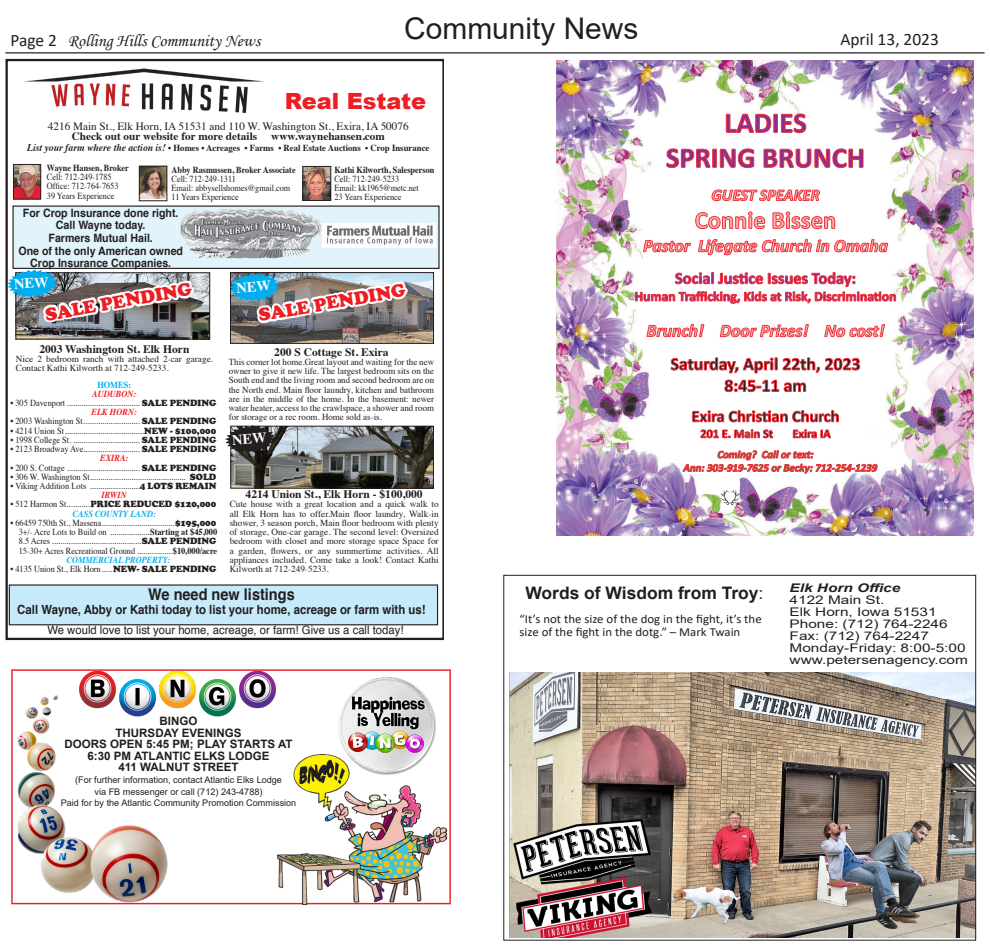
<style>
.page{position:relative;width:990px;height:945px;background:#fff}
.page>*{position:absolute;margin:0;border:0;box-sizing:border-box;transform-origin:0 0}
.t1{font:29.88px "Arial";color:#231f20}
.t2{font:900 22.38px "Arial";color:#ee1d23}
.t3{font:900 18.5px "Cooper";color:#ee1d23}
.t4{font:17.38px "Monotype Corsiva";color:#231f20}
.t5{font:17.38px "Calibri";color:#231f20}
.t6{font:700 17.25px "Arial";color:#231f20}
.t7{font:700 16.12px "Helvetica";color:#231f20;scale:.9 1}
.t8{font:700 12.62px "Helvetica";color:#231f20;scale:.9 1}
.t9{font:12.25px/13.4px "Calibri";color:#231f20;scale:1.05 1}
.t10{font:11.88px "Arial";color:#231f20;scale:1.29 1}
.t11{font:italic 700 11.88px "Arial";color:#231f20;scale:1.29 1}
.t12{font:700 11.62px/11.6px "Arial";color:#231f20;text-align:center}
.t13{font:700 11.5px/12.6px "Helvetica";color:#231f20;text-align:center;scale:.92 1}
.t14{font:700 11.5px "Times";color:#231f20}
.t15{font:11.5px "Helvetica";color:#231f20}
.t16{font:11.12px/10.4px "Times";color:#231f20}
.t17{font:700 11.12px "Times";color:#231f20}
.t18{font:9.25px/9.2px "Times";color:#231f20;text-align:center;scale:.9 1}
.t19{font:9.25px/9.2px "Times";color:#231f20;text-align:justify}
.t20{font:9.25px/9.2px "Times";color:#231f20;scale:.89 1}
.t21{font:700 9.25px "Times";color:#231f20;scale:.94 1}
.t22{font:italic 700 9.25px "Times";color:#00aeef;scale:.9 1}
.t23{font:italic 700 9.25px/9.2px "Times";color:#ee1d23;text-align:center;scale:.9 1}
.t24{font:9.12px "Arial";color:#231f20}
.s1{font-family:"Calibri"}
.s2{font-weight:700}
.s3{font-style:italic;font-size:10.25px}
.s4{font-style:normal;color:#00aeef}
.s5{font-family:"Cooper";font-weight:900}
.s6{font-weight:700;font-style:italic;color:#ee1d23}
.s7{font-weight:700;font-style:italic;color:#00aeef}
.s8{font-weight:400}
</style>
<div class="page">
<hr style="left:5px;top:52px;width:980px;height:1px;background:#231f20">
<img style="left:557px;top:60px;width:416px;height:476px">
<img style="left:11px;top:695px;width:163px;height:210px">
<img style="left:78px;top:671px;width:198px;height:48px">
<div style="left:11px;top:669px;width:440px;height:235px;border:1px solid #ee1d23"></div>
<svg style="left:6px;top:59px;width:438px;height:581px"></svg>
<img style="left:198px;top:274px;width:10px;height:63px">
<img style="left:412px;top:274px;width:20px;height:68px">
<img style="left:15px;top:166px;width:24px;height:21px">
<div style="left:13px;top:164px;width:28px;height:35px;border:1px solid #231f20"></div>
<img style="left:141px;top:168px;width:24px;height:19px">
<div style="left:139px;top:166px;width:28px;height:35px;border:1px solid #231f20"></div>
<img style="left:305px;top:168px;width:24px;height:20px">
<div style="left:303px;top:166px;width:28px;height:35px;border:1px solid #231f20"></div>
<div style="left:13px;top:206px;width:426px;height:62px;background:#e1f4fc"></div>
<img style="left:412px;top:223px;width:24px;height:25px">
<img style="left:198px;top:208px;width:31px;height:51px">
<div style="left:9px;top:585px;width:429px;height:40px;background:#c6eafa"></div>
<div style="left:9px;top:584px;width:429px;height:41px;border:1px solid #231f20"></div>
<img style="left:232px;top:428px;width:200px;height:58px">
<div style="left:230px;top:426px;width:204px;height:62px;border:1px solid #231f20"></div>
<img style="left:18px;top:66px;width:253px;height:48px">
<img style="left:42px;top:83px;width:98px;height:26px">
<img style="left:277px;top:755px;width:170px;height:149px">
<img style="left:338px;top:677px;width:99px;height:98px;border-radius:48px">
<img style="left:509px;top:672px;width:465px;height:265px">
<img style="left:828px;top:809px;width:126px;height:122px">
<img style="left:822px;top:821px;width:94px;height:108px">
<img style="left:644px;top:855px;width:111px;height:71px">
<img style="left:722px;top:491px;width:17px;height:13px">
<svg style="left:225px;top:425px;width:50px;height:28px"></svg>
<svg style="left:229px;top:188px;width:183px;height:177px"></svg>
<svg style="left:7px;top:187px;width:191px;height:177px"></svg>
<p class="t1" style="left:404px;top:8px;width:236px">Community News</p>
<h3 class="t4" style="left:10px;top:31px;width:251px"><span class="s1">Page 2</span> Rolling Hills Community News</h3>
<h3 class="t5" style="left:840px;top:27px;width:100px">April 13, 2023</h3>
<p class="t2" style="left:285px;top:84px;width:143px">Real Estate</p>
<p class="t16" style="left:72px;top:120px;width:339px;text-indent:-24px">4216 Main St., Elk Horn, IA 51531 and 110 W. Washington St., Exira, IA 50076<br><span class="s2">Check out our website for more details</span></p>
<p class="t17" style="left:271px;top:126px;width:115px">www.waynehansen.com</p>
<p class="t21" style="left:27px;top:139px;width:429px"><span class="s3">List your farm where the action is!</span> • Homes • Acreages • Farms • Real Estate Auctions • Crop Insurance</p>
<p class="t20" style="left:47px;top:162px;width:94px"><span class="s2">Wayne Hansen, Broker<br></span>Cell: 712-249-1785<br>Office: 712-764-7653<br>39 Years Experience</p>
<p class="t20" style="left:172px;top:164px;width:141px"><span class="s2">Abby Rasmussen, Broker Associate<br></span>Cell: 712-249-1311<br>Email: abbysellshomes@gmail.com<br>11 Years Experience</p>
<p class="t20" style="left:334px;top:164px;width:114px"><span class="s2">Kathi Kilworth, Salesperson<br></span>Cell: 712-249-5233<br>Email: kk1965@metc.net<br>23 Years Experience</p>
<p class="t13" style="left:18px;top:206px;width:180px">For Crop Insurance done right.<br>Call Wayne today.<br>Farmers Mutual Hail.<br>One of the only American owned<br>Crop Insurance Companies.</p>
<p class="t3" style="left:43px;top:304px;width:150px;rotate:-10deg">SALE PENDING</p>
<p class="t14" style="left:39px;top:338px;width:152px">2003 Washington St. Elk Horn</p>
<p class="t19" style="left:16px;top:354px;width:199px">Nice 2 bedroom ranch with attached 2-car garage.<br>Contact Kathi Kilworth at 712-249-5233.</p>
<p class="t23" style="left:92px;top:379px;width:50px"><span class="s4">HOMES:<br></span>AUDUBON:</p>
<p class="t18" style="left:10px;top:397px;width:230px">• 305 Davenport ................................... <span class="s5">SALE PENDING<br></span><span class="s6">ELK HORN:</span></p>
<p class="t18" style="left:10px;top:416px;width:230px">• 2003 Washington St........................... <span class="s5">SALE PENDING</span></p>
<p class="t18" style="left:10px;top:425px;width:230px">• 4214 Union St......................................<span class="s5">NEW - $100,000</span></p>
<p class="t18" style="left:10px;top:434px;width:230px">• 1998 College St. ................................ <span class="s5">SALE PENDING</span></p>
<p class="t18" style="left:10px;top:444px;width:230px">• 2123 Broadway Ave........................... <span class="s5">SALE PENDING<br></span><span class="s6">EXIRA:</span></p>
<p class="t18" style="left:10px;top:462px;width:230px">• 200 S. Cottage ................................... <span class="s5">SALE PENDING</span></p>
<p class="t18" style="left:10px;top:471px;width:230px">• 306 W. Washington St.............................................. <span class="s5">SOLD</span></p>
<p class="t18" style="left:10px;top:480px;width:230px">• Viking Addition Lots ........................<span class="s5">4 LOTS REMAIN<br></span><span class="s6">IRWIN</span></p>
<p class="t18" style="left:10px;top:499px;width:230px">• 512 Harmon St...........<span class="s5">PRICE REDUCED $120,000<br></span><span class="s7">CASS COUNTY LAND:</span></p>
<p class="t18" style="left:10px;top:517px;width:230px">• 66459 750th St., Massena...................................<span class="s5">$195,000</span></p>
<p class="t18" style="left:19px;top:527px;width:222px">3+/- Acre Lots to Build on ...................<span class="s2">Starting at $45,000</span></p>
<p class="t18" style="left:19px;top:536px;width:221px">8.5 Acres ...........................................<span class="s5">SALE PENDING</span></p>
<p class="t18" style="left:19px;top:545px;width:222px">15-30+ Acres Recreational Ground .................<span class="s2">$10,000/acre</span></p>
<p class="t22" style="left:67px;top:551px;width:116px">COMMERCIAL PROPERTY:</p>
<p class="t18" style="left:10px;top:564px;width:230px">• 4135 Union St., Elk Horn.....<span class="s5">NEW- SALE PENDING</span></p>
<p class="t3" style="left:257px;top:305px;width:150px;rotate:-10deg">SALE PENDING</p>
<p class="t14" style="left:274px;top:341px;width:116px">200 S Cottage St. Exira</p>
<p class="t19" style="left:229px;top:356px;width:207px">This corner lot home.Great layout and waiting for the new owner to give it new life. The largest bedroom sits on the South end and the living room and second bedroom are on the North end. Main floor laundry, kitchen and bathroom are in the middle of the home. In the basement: newer water heater, access to the crawlspace, a shower and room for storage or a rec room. Home sold as-is.</p>
<p class="t14" style="left:246px;top:483px;width:179px">4214 Union St., Elk Horn - $100,000</p>
<p class="t19" style="left:230px;top:499px;width:211px">Cute house with a great location and a quick walk to all Elk Horn has to offer.Main floor laundry, Walk-in shower, 3 season porch, Main floor bedroom with plenty of storage, One-car garage. The second level: Oversized bedroom with closet and more storage space Space for a garden, flowers, or any summertime activities. All appliances included. Come take a look! Contact Kathi Kilworth at 712-249-5233.</p>
<p class="t7" style="left:148px;top:582px;width:164px">We need new listings</p>
<p class="t8" style="left:17px;top:599px;width:455px">Call Wayne, Abby or Kathi today to list your home, acreage or farm with us!</p>
<p class="t15" style="left:47px;top:622px;width:358px">We would love to list your home, acreage, or farm! Give us a call today!</p>
<p class="t12" style="left:160px;top:715px;width:39px">BINGO</p>
<p class="t12" style="left:115px;top:727px;width:128px">THURSDAY EVENINGS</p>
<p class="t12" style="left:64px;top:738px;width:230px">DOORS OPEN 5:45 PM; PLAY STARTS AT<br>6:30 PM ATLANTIC ELKS LODGE</p>
<p class="t12" style="left:118px;top:762px;width:122px">411 WALNUT STREET</p>
<p class="t24" style="left:75px;top:773px;width:208px">(For further information, contact Atlantic Elks Lodge</p>
<p class="t24" style="left:95px;top:785px;width:169px">via FB messenger or call (712) 243-4788)</p>
<p class="t24" style="left:61px;top:797px;width:237px">Paid for by the Atlantic Community Promotion Commission</p>
<p class="t6" style="left:525px;top:581px;width:239px">Words of Wisdom from Troy<span class="s8">:</span></p>
<p class="t11" style="left:790px;top:580px;width:87px">Elk Horn Office</p>
<p class="t10" style="left:790px;top:592px;width:75px">4122 Main St.</p>
<p class="t10" style="left:790px;top:604px;width:115px">Elk Horn, Iowa 51531</p>
<p class="t10" style="left:790px;top:616px;width:124px">Phone: (712) 764-2246</p>
<p class="t10" style="left:790px;top:628px;width:109px">Fax: (712) 764-2247</p>
<p class="t10" style="left:790px;top:640px;width:138px">Monday-Friday: 8:00-5:00</p>
<p class="t10" style="left:790px;top:652px;width:140px">www.petersenagency.com</p>
<p class="t9" style="left:520px;top:612px;width:232px">“It’s not the size of the dog in the fight, it’s the size of the fight in the dotg.” – Mark Twain</p>
</div>
